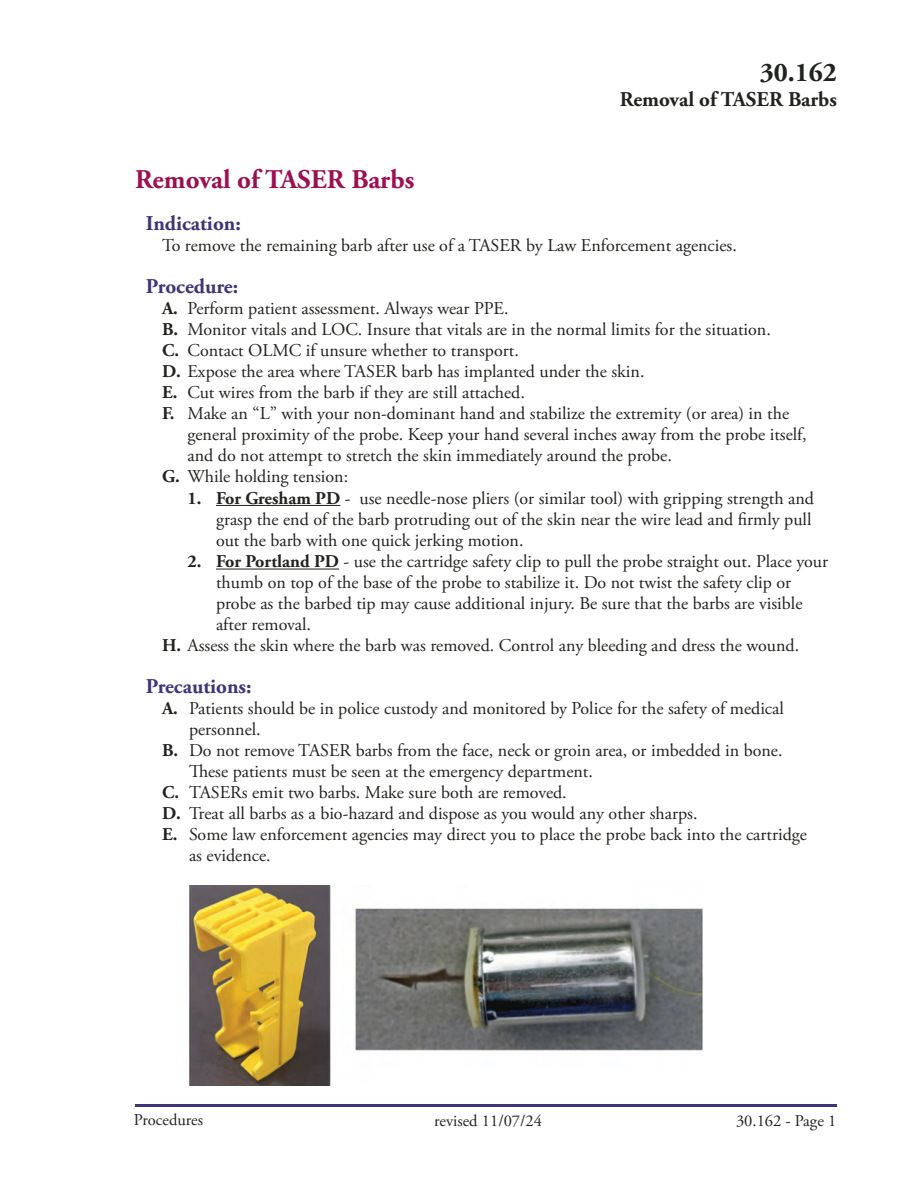
<style>
.page{position:relative;width:918px;height:1188px;background:#fff}
.page>*{position:absolute;margin:0;border:0;box-sizing:border-box;transform-origin:0 0}
.t1{font:700 27px "Adobe Garamond Pro";color:#9c1051}
.t2{font:700 27px "Adobe Garamond Pro";color:#20231e}
.t3{font:700 21px "Adobe Garamond Pro";color:#3e3477}
.t4{font:700 21px "Adobe Garamond Pro";color:#20231e}
.t5{font:18px/21px "Adobe Garamond Pro";color:#20231e}
.t6{font:16.5px "Adobe Garamond Pro";color:#20231e}
.s1{font-weight:700}
</style>
<div class="page">
<hr style="left:135px;top:1104px;width:702px;height:3px;background:#3e3477">
<hr style="left:216px;top:505px;width:124px;height:1px;background:#20231e">
<hr style="left:216px;top:569px;width:123px;height:1px;background:#20231e">
<img style="left:189px;top:886px;width:514px;height:199px">
<h1 class="t2" style="left:760px;top:57px;width:79px">30.162</h1>
<p class="t4" style="left:620px;top:87px;width:219px">Removal of TASER Barbs</p>
<h1 class="t1" style="left:135px;top:164px;width:281px">Removal of TASER Barbs</h1>
<p class="t3" style="left:146px;top:211px;width:97px">Indication:</p>
<p class="t5" style="left:162px;top:235px;width:576px">To remove the remaining barb after use of a TASER by Law Enforcement agencies.</p>
<p class="t3" style="left:146px;top:274px;width:94px">Procedure:</p>
<p class="t5" style="left:162px;top:298px;width:348px"><span class="s1">A.</span> Perform patient assessment. Always wear PPE.</p>
<p class="t5" style="left:162px;top:319px;width:610px"><span class="s1">B.</span> Monitor vitals and LOC. Insure that vitals are in the normal limits for the situation.</p>
<p class="t5" style="left:162px;top:340px;width:358px"><span class="s1">C.</span> Contact OLMC if unsure whether to transport.</p>
<p class="t5" style="left:162px;top:362px;width:484px"><span class="s1">D.</span> Expose the area where TASER barb has implanted under the skin.</p>
<p class="t5" style="left:162px;top:383px;width:364px"><span class="s1">E.</span> Cut wires from the barb if they are still attached.</p>
<p class="t5" style="left:162px;top:404px;width:629px"><span class="s1">F.</span> Make an “L” with your non-dominant hand and stabilize the extremity (or area) in the</p>
<p class="t5" style="left:188px;top:425px;width:621px">general proximity of the probe. Keep your hand several inches away from the probe itself,</p>
<p class="t5" style="left:188px;top:446px;width:486px">and do not attempt to stretch the skin immediately around the probe.</p>
<p class="t5" style="left:162px;top:467px;width:188px"><span class="s1">G.</span> While holding tension:</p>
<p class="t5" style="left:216px;top:488px;width:600px;text-indent:-28px"><span class="s1">1. For Gresham PD</span> - use needle-nose pliers (or similar tool) with gripping strength and grasp the end of the barb protruding out of the skin near the wire lead and firmly pull out the barb with one quick jerking motion.</p>
<p class="t5" style="left:188px;top:552px;width:642px"><span class="s1">2. For Portland PD</span> - use the cartridge safety clip to pull the probe straight out. Place your</p>
<p class="t5" style="left:216px;top:573px;width:577px">thumb on top of the base of the probe to stabilize it. Do not twist the safety clip or</p>
<p class="t5" style="left:216px;top:594px;width:588px">probe as the barbed tip may cause additional injury. Be sure that the barbs are visible</p>
<p class="t5" style="left:216px;top:615px;width:97px">after removal.</p>
<p class="t5" style="left:162px;top:636px;width:639px"><span class="s1">H.</span> Assess the skin where the barb was removed. Control any bleeding and dress the wound.</p>
<p class="t3" style="left:146px;top:674px;width:107px">Precautions:</p>
<p class="t5" style="left:162px;top:699px;width:623px"><span class="s1">A.</span> Patients should be in police custody and monitored by Police for the safety of medical</p>
<p class="t5" style="left:189px;top:720px;width:73px">personnel.</p>
<p class="t5" style="left:162px;top:741px;width:622px"><span class="s1">B.</span> Do not remove TASER barbs from the face, neck or groin area, or imbedded in bone.</p>
<p class="t5" style="left:189px;top:762px;width:405px">These patients must be seen at the emergency department.</p>
<p class="t5" style="left:162px;top:783px;width:406px"><span class="s1">C.</span> TASERs emit two barbs. Make sure both are removed.</p>
<p class="t5" style="left:162px;top:804px;width:537px"><span class="s1">D.</span> Treat all barbs as a bio-hazard and dispose as you would any other sharps.</p>
<p class="t5" style="left:162px;top:825px;width:647px"><span class="s1">E.</span> Some law enforcement agencies may direct you to place the probe back into the cartridge</p>
<p class="t5" style="left:189px;top:846px;width:83px">as evidence.</p>
<p class="t6" style="left:134px;top:1110px;width:71px">Procedures</p>
<p class="t6" style="left:434px;top:1111px;width:109px">revised 11/07/24</p>
<p class="t6" style="left:736px;top:1111px;width:102px">30.162 - Page 1</p>
</div>
